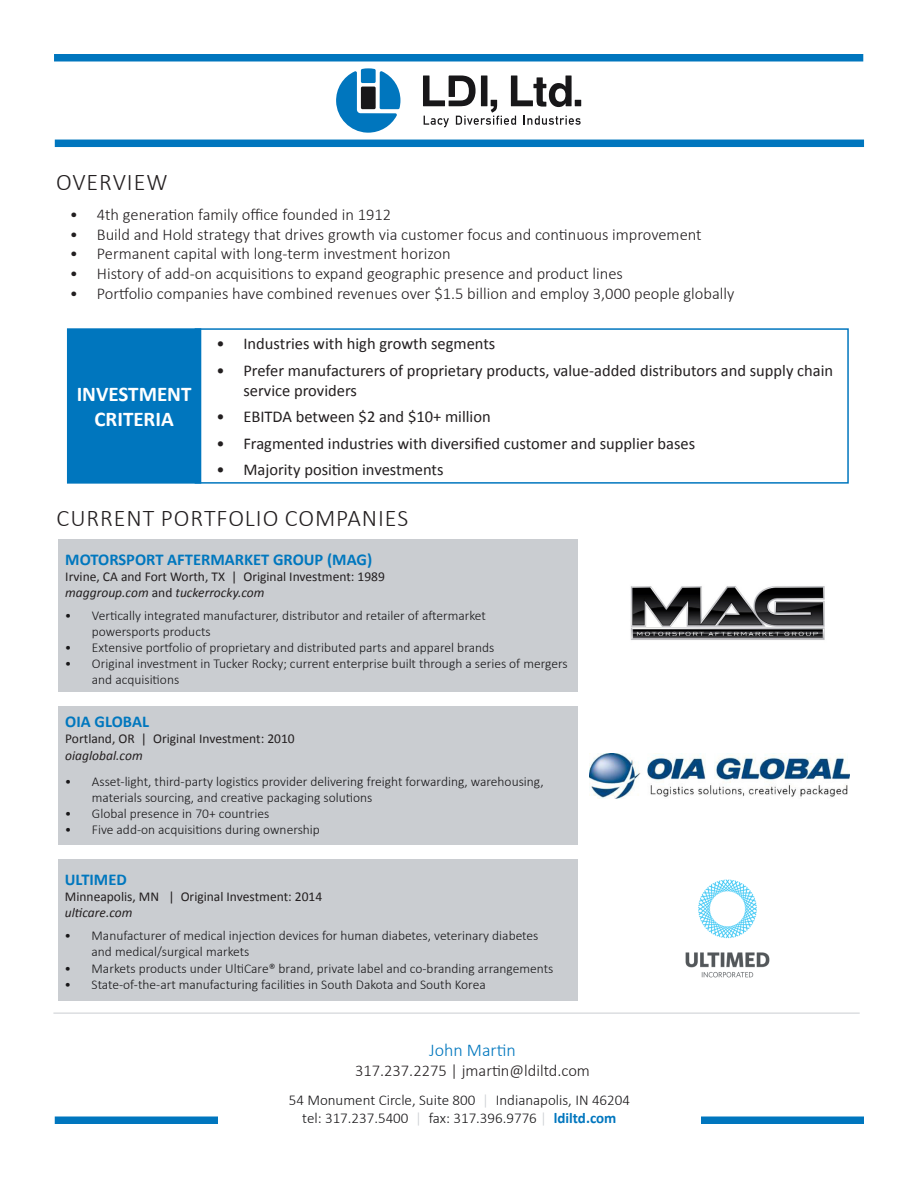
<style>
.page{position:relative;width:918px;height:1188px;background:#fff}
.page>*{position:absolute;margin:0;border:0;box-sizing:border-box;transform-origin:0 0}
.t1{font:300 24px "Calibri";letter-spacing:.04em;color:#231f20}
.t2{font:700 21px "Calibri";color:#fff}
.t3{font:300 18px "Calibri";color:#0077be}
.t4{font:300 16.5px "Calibri";color:#231f20}
.t5{font:16.5px/19.8px "Calibri";color:#231f20}
.t6{font:700 16.5px "Calibri";color:#0077be}
.t7{font:300 15px "Calibri";color:#181719}
.t8{font:300 13.5px/16.2px "Calibri";color:#181719}
.t9{font:13.5px "Calibri";color:#231f20}
.t10{font:italic 13.5px "Calibri";color:#231f20}
.s1{font-style:normal}
.s2{color:#cacdd1}
.s3{font-weight:700;color:#0076be}
</style>
<div class="page">
<div style="left:58px;top:859px;width:520px;height:142px;background:#cacdd1"></div>
<div style="left:58px;top:706px;width:520px;height:139px;background:#cacdd1"></div>
<div style="left:58px;top:540px;width:520px;height:152px;background:#cacdd1"></div>
<div style="left:195px;top:328px;width:654px;height:156px;border:2px solid #0076be"></div>
<div style="left:68px;top:329px;width:133px;height:154px;background:#0076be"></div>
<div style="left:67px;top:328px;width:134px;height:156px;border:2px solid #0076be"></div>
<div style="left:55px;top:1117px;width:809px;height:7px;background:#0076be"></div>
<hr style="left:53px;top:1013px;width:807px;height:1px;background:#cacdd1">
<div style="left:218px;top:1082px;width:483px;height:52px;background:#fff"></div>
<img style="left:685px;top:879px;width:85px;height:99px">
<img style="left:630px;top:586px;width:195px;height:54px">
<img style="left:589px;top:753px;width:260px;height:45px">
<div style="left:55px;top:140px;width:809px;height:7px;background:#0076be"></div>
<div style="left:54px;top:54px;width:809px;height:8px;background:#0076be;border:2px solid #0076be"></div>
<svg style="left:336px;top:68px;width:64px;height:65px"></svg>
<svg style="left:423px;top:76px;width:158px;height:51px"></svg>
<p class="t1" style="left:56px;top:167px;width:113px">OVERVIEW</p>
<p class="t4" style="left:70px;top:204px;width:323px">• 4th generation family office founded in 1912</p>
<p class="t4" style="left:70px;top:224px;width:633px">• Build and Hold strategy that drives growth via customer focus and continuous improvement</p>
<p class="t4" style="left:70px;top:244px;width:382px">• Permanent capital with long-term investment horizon</p>
<p class="t4" style="left:70px;top:263px;width:555px">• History of add-on acquisitions to expand geographic presence and product lines</p>
<p class="t4" style="left:70px;top:283px;width:666px">• Portfolio companies have combined revenues over $1.5 billion and employ 3,000 people globally</p>
<p class="t2" style="left:77px;top:381px;width:116px">INVESTMENT</p>
<p class="t2" style="left:94px;top:406px;width:81px">CRITERIA</p>
<p class="t5" style="left:216px;top:334px;width:280px">• Industries with high growth segments</p>
<p class="t5" style="left:243px;top:360px;width:591px;text-indent:-27px">• Prefer manufacturers of proprietary products, value-added distributors and supply chain service providers</p>
<p class="t5" style="left:216px;top:407px;width:276px">• EBITDA between $2 and $10+ million</p>
<p class="t5" style="left:216px;top:433px;width:480px">• Fragmented industries with diversified customer and supplier bases</p>
<p class="t5" style="left:216px;top:460px;width:229px">• Majority position investments</p>
<p class="t1" style="left:57px;top:503px;width:353px">CURRENT PORTFOLIO COMPANIES</p>
<p class="t6" style="left:65px;top:549px;width:308px">MOTORSPORT AFTERMARKET GROUP (MAG)</p>
<p class="t9" style="left:65px;top:568px;width:321px">Irvine, CA and Fort Worth, TX | Original Investment: 1989</p>
<p class="t10" style="left:65px;top:583px;width:201px">maggroup.com <span class="s1">and</span> tuckerrocky.com</p>
<p class="t8" style="left:92px;top:607px;width:396px;text-indent:-27px">• Vertically integrated manufacturer, distributor and retailer of aftermarket powersports products</p>
<p class="t8" style="left:65px;top:639px;width:431px">• Extensive portfolio of proprietary and distributed parts and apparel brands</p>
<p class="t8" style="left:92px;top:655px;width:477px;text-indent:-27px">• Original investment in Tucker Rocky; current enterprise built through a series of mergers and acquisitions</p>
<p class="t6" style="left:65px;top:711px;width:85px">OIA GLOBAL</p>
<p class="t9" style="left:65px;top:730px;width:231px">Portland, OR | Original Investment: 2010</p>
<p class="t10" style="left:65px;top:746px;width:79px">oiaglobal.com</p>
<p class="t8" style="left:92px;top:773px;width:453px;text-indent:-27px">• Asset-light, third-party logistics provider delivering freight forwarding, warehousing, materials sourcing, and creative packaging solutions</p>
<p class="t8" style="left:65px;top:806px;width:206px">• Global presence in 70+ countries</p>
<p class="t8" style="left:65px;top:822px;width:257px">• Five add-on acquisitions during ownership</p>
<p class="t6" style="left:65px;top:869px;width:63px">ULTIMED</p>
<p class="t9" style="left:65px;top:888px;width:259px">Minneapolis, MN | Original Investment: 2014</p>
<p class="t10" style="left:65px;top:904px;width:69px">ulticare.com</p>
<p class="t8" style="left:92px;top:927px;width:448px;text-indent:-27px">• Manufacturer of medical injection devices for human diabetes, veterinary diabetes and medical/surgical markets</p>
<p class="t8" style="left:65px;top:960px;width:490px">• Markets products under UltiCare® brand, private label and co-branding arrangements</p>
<p class="t8" style="left:65px;top:976px;width:423px">• State-of-the-art manufacturing facilities in South Dakota and South Korea</p>
<p class="t3" style="left:429px;top:1039px;width:88px">John Martin</p>
<p class="t4" style="left:355px;top:1060px;width:236px">317.237.2275 | jmartin@ldiltd.com</p>
<p class="t7" style="left:289px;top:1091px;width:343px">54 Monument Circle, Suite 800 <span class="s2">|</span> Indianapolis, IN 46204</p>
<p class="t7" style="left:302px;top:1109px;width:316px">tel: 317.237.5400 <span class="s2">|</span> fax: 317.396.9776 <span class="s2">|</span> <span class="s3">ldiltd.com</span></p>
</div>
